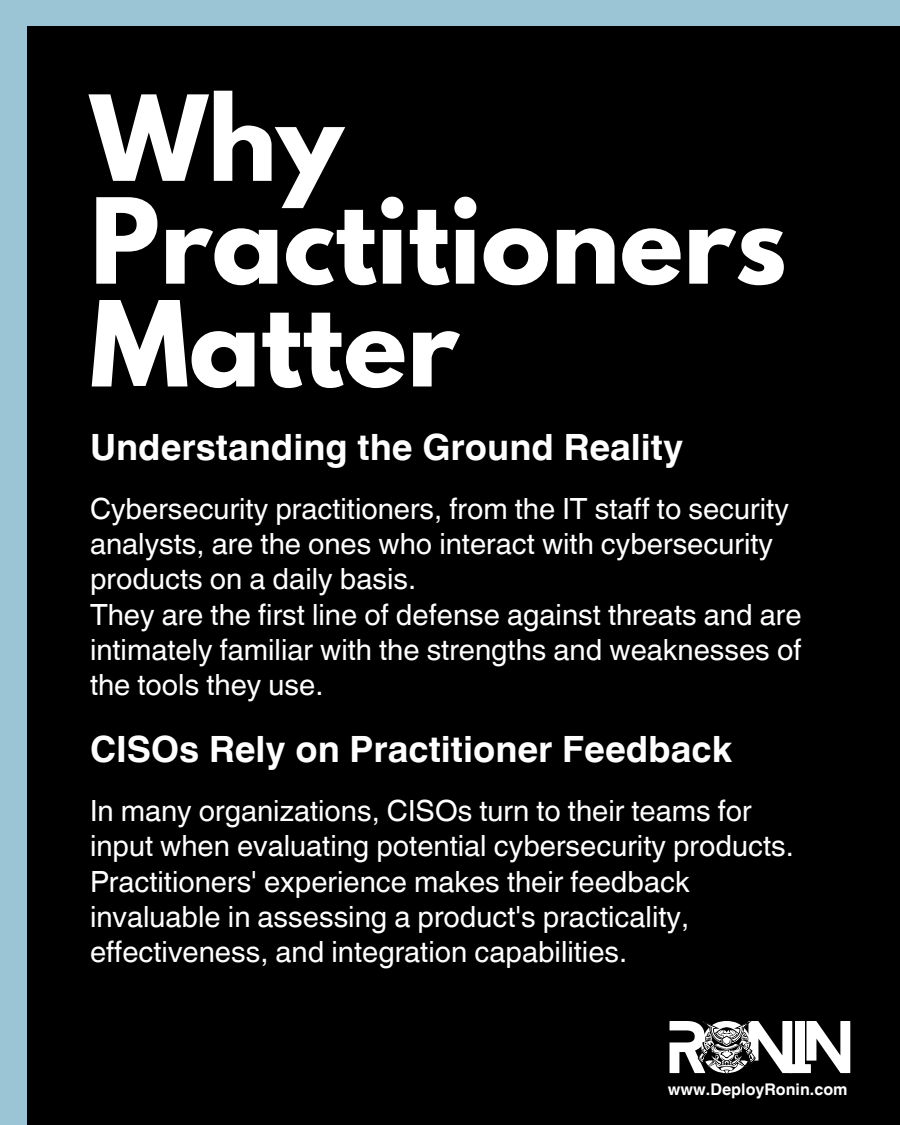
<style>
.page{position:relative;width:900px;height:1125px;background:#9bc5d4}
.page>*{position:absolute;margin:0;border:0;box-sizing:border-box;transform-origin:0 0}
.t1{font:700 104.8px/102.8px "League Spartan";color:#fff}
.t2{font:65.1px "Blanka";letter-spacing:-.085em;color:#fff}
.t3{font:700 36.2px "Helvetica World";color:#fff}
.t4{font:29.2px/35.2px "Helvetica World";color:#fff}
.t5{font:700 16.1px "Helvetica World";color:#fff}
</style>
<div class="page">
<div style="left:27px;top:26px;width:873px;height:1099px;background:#000"></div>
<svg style="left:698px;top:1021px;width:58px;height:53px"></svg>
<p class="t1" style="left:90px;top:101px;width:698px">Why<br>Practitioners<br>Matter</p>
<p class="t3" style="left:90px;top:417px;width:595px">Understanding the Ground Reality</p>
<p class="t4" style="left:90px;top:491px;width:700px">Cybersecurity practitioners, from the IT staff to security analysts, are the ones who interact with cybersecurity products on a daily basis.</p>
<p class="t4" style="left:90px;top:597px;width:713px;text-align:justify">They are the first line of defense against threats and are intimately familiar with the strengths and weaknesses of the tools they use.</p>
<p class="t3" style="left:90px;top:719px;width:643px">CISOs Rely on Practitioner Feedback</p>
<p class="t4" style="left:90px;top:793px;width:705px">In many organizations, CISOs turn to their teams for input when evaluating potential cybersecurity products.<br>Practitioners' experience makes their feedback invaluable in assessing a product's practicality, effectiveness, and integration capabilities.</p>
<p class="t2" style="left:670px;top:1001px;width:184px">RONIN</p>
<p class="t5" style="left:668px;top:1076px;width:181px">www.DeployRonin.com</p>
</div>
